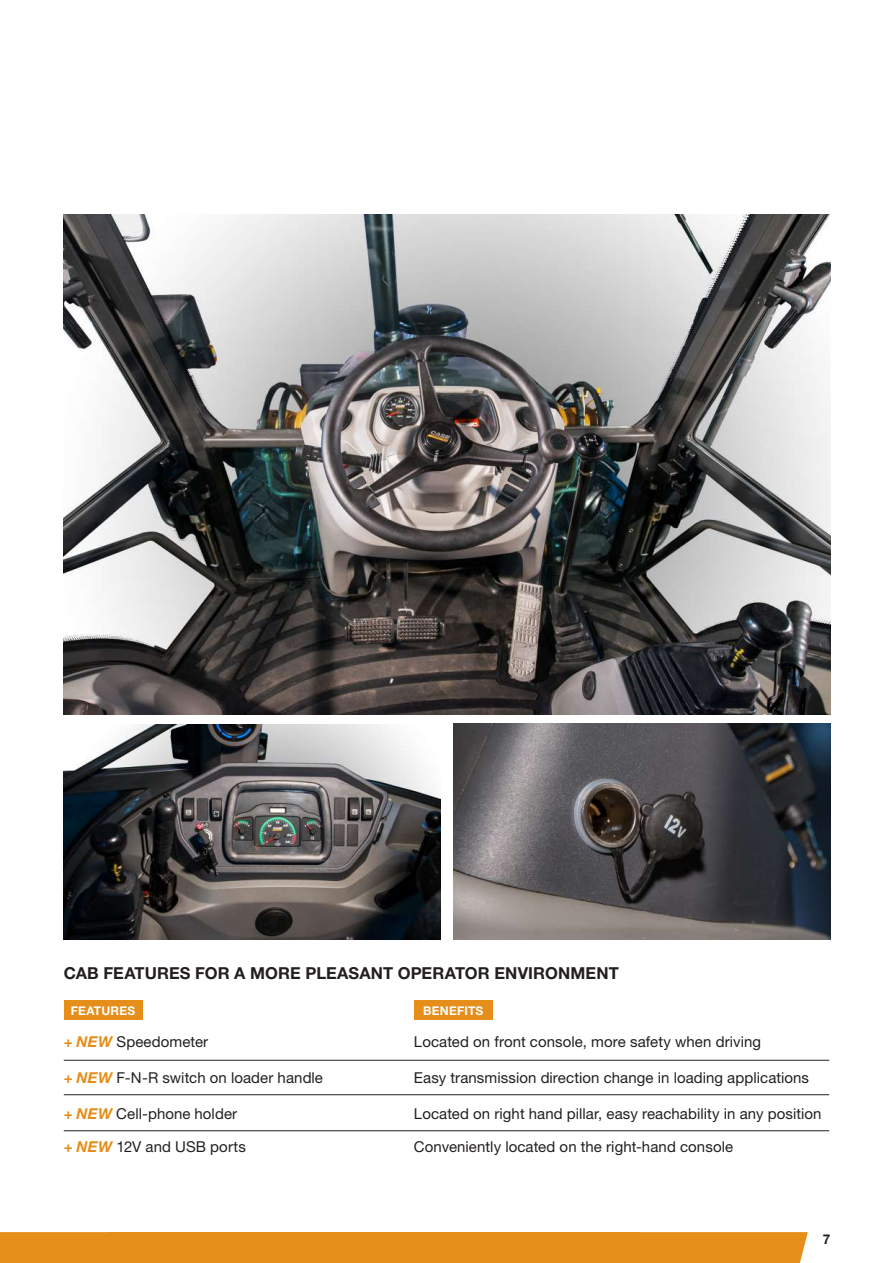
<style>
.page{position:relative;width:893px;height:1263px;background:#fff}
.page>*{position:absolute;margin:0;border:0;box-sizing:border-box;transform-origin:0 0}
.t1{font:700 16.5px "Helvetica Neue LT Pro";letter-spacing:.005em;color:#231f20}
.t2{font:15px "Helvetica Neue LT Pro";letter-spacing:.005em;color:#231f20}
.t3{font:700 13.5px "Helvetica Neue LT Std";color:#231f20}
.t4{font:700 12px "Helvetica Neue LT Pro";letter-spacing:.02em;color:#fff}
.s1{font-weight:700;color:#e58e19}
.s2{font-family:"Helvetica Neue LT Std";font-weight:700;font-style:italic;color:#e58e19}
</style>
<div class="page">
<div style="left:0;top:1232px;width:808px;height:31px;background:#e58e19"></div>
<img style="left:64px;top:724px;width:377px;height:216px">
<img style="left:64px;top:215px;width:766px;height:499px">
<img style="left:453px;top:724px;width:377px;height:216px">
<div style="left:64px;top:1001px;width:78px;height:19px;background:#e58e19"></div>
<div style="left:414px;top:1001px;width:79px;height:19px;background:#e58e19"></div>
<hr style="left:64px;top:1060px;width:765px;height:1px;background:#231f20">
<hr style="left:64px;top:1094px;width:765px;height:1px;background:#231f20">
<hr style="left:64px;top:1130px;width:765px;height:1px;background:#231f20">
<p class="t1" style="left:64px;top:963px;width:556px">CAB FEATURES FOR A MORE PLEASANT OPERATOR ENVIRONMENT</p>
<p class="t4" style="left:71px;top:1003px;width:66px">FEATURES</p>
<p class="t4" style="left:423px;top:1003px;width:62px">BENEFITS</p>
<p class="t2" style="left:64px;top:1033px;width:146px"><span class="s1">+</span> <span class="s2">NEW</span> Speedometer</p>
<p class="t2" style="left:414px;top:1033px;width:349px">Located on front console, more safety when driving</p>
<p class="t2" style="left:64px;top:1068px;width:261px"><span class="s1">+</span> <span class="s2">NEW</span> F-N-R switch on loader handle</p>
<p class="t2" style="left:414px;top:1068px;width:397px">Easy transmission direction change in loading applications</p>
<p class="t2" style="left:64px;top:1104px;width:175px"><span class="s1">+</span> <span class="s2">NEW</span> Cell-phone holder</p>
<p class="t2" style="left:414px;top:1104px;width:409px">Located on right hand pillar, easy reachability in any position</p>
<p class="t2" style="left:64px;top:1137px;width:184px"><span class="s1">+</span> <span class="s2">NEW</span> 12V and USB ports</p>
<p class="t2" style="left:414px;top:1137px;width:321px">Conveniently located on the right-hand console</p>
<p class="t3" style="left:823px;top:1230px;width:9px">7</p>
</div>
